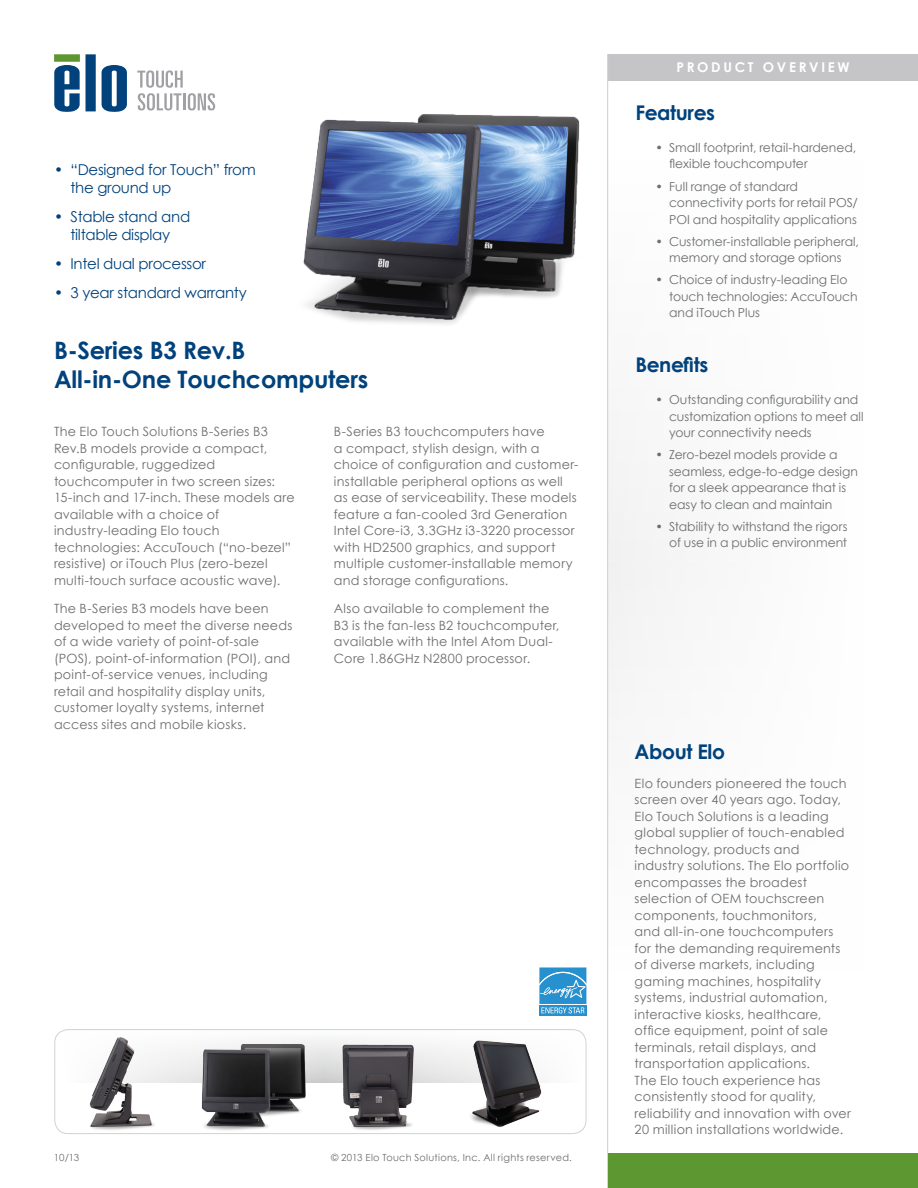
<style>
.page{position:relative;width:918px;height:1188px;background:#fff}
.page>*{position:absolute;margin:0;border:0;box-sizing:border-box;transform-origin:0 0}
.Section_Header{font:700 24px "Century Gothic";letter-spacing:-.01em;color:#01427c}
.Sidebar_-_Header{font:700 20.25px "Century Gothic";letter-spacing:-.02em;color:#01427c}
.Body_Copy_-_Bullets{font:15px/18px "Century Gothic";letter-spacing:-.02em;color:#01427c}
.t1{font:700 13.5px "Century Gothic";letter-spacing:.2em;color:#fff}
.Body_Copy{font:12.75px/16.5px "Century Gothic";letter-spacing:.02em;color:#6c6d70}
.Sidebar_Copy{font:12.75px/16.5px "Century Gothic";letter-spacing:.02em;color:#6c6d70}
.t2{font:12.3px/16.5px "Century Gothic";color:#6c6d70}
.t3{font:9.75px "Century Gothic";letter-spacing:.03em;color:#6c6d70}
</style>
<div class="page">
<div style="left:54px;top:1029px;width:533px;height:53px;background:linear-gradient(to bottom,#fefefe,#eeefef)"></div>
<div style="left:54px;top:1029px;width:532px;height:105px;border:1px solid #d1d2d4;border-radius:13px"></div>
<img style="left:321px;top:1029px;width:107px;height:105px">
<img style="left:64px;top:1029px;width:99px;height:105px">
<img style="left:463px;top:1029px;width:94px;height:98px">
<img style="left:183px;top:1035px;width:141px;height:98px">
<div style="left:608px;top:54px;width:310px;height:27px;background:#c5c5c7"></div>
<svg style="left:539px;top:1013px;width:47px;height:3px"></svg>
<svg style="left:539px;top:967px;width:47px;height:46px;background:#4fa4d7"></svg>
<img style="left:303px;top:114px;width:277px;height:210px">
<hr style="left:607px;top:54px;width:1px;height:1134px;background:#d1d2d4">
<div style="left:608px;top:1153px;width:310px;height:35px;background:#5c9731"></div>
<svg style="left:86px;top:54px;width:10px;height:57px"></svg>
<svg style="left:54px;top:65px;width:26px;height:47px"></svg>
<svg style="left:102px;top:65px;width:25px;height:47px"></svg>
<div style="left:54px;top:54px;width:26px;height:8px;background:#5c9731"></div>
<svg style="left:137px;top:70px;width:78px;height:41px"></svg>
<p class="Body_Copy_-_Bullets" style="left:70px;top:161px;width:187px;text-indent:-16px">• “Designed for Touch” from the ground up</p>
<p class="Body_Copy_-_Bullets" style="left:54px;top:207px;width:138px;text-align:center">• Stable stand and tiltable display</p>
<p class="Body_Copy_-_Bullets" style="left:54px;top:254px;width:154px">• Intel dual processor</p>
<p class="Body_Copy_-_Bullets" style="left:54px;top:283px;width:194px">• 3 year standard warranty</p>
<p class="Section_Header" style="left:54px;top:335px;width:193px">B-Series B3 Rev.B</p>
<p class="Section_Header" style="left:54px;top:364px;width:316px">All-in-One Touchcomputers</p>
<p class="Body_Copy" style="left:54px;top:423px;width:242px">The Elo Touch Solutions B-Series B3<br>Rev.B models provide a compact, configurable, ruggedized touchcomputer in two screen sizes:<br>15-inch and 17-inch. These models are available with a choice of industry-leading Elo touch technologies: AccuTouch (“no-bezel” resistive) or iTouch Plus (zero-bezel multi-touch surface acoustic wave).</p>
<p class="Body_Copy" style="left:54px;top:600px;width:240px">The B-Series B3 models have been developed to meet the diverse needs of a wide variety of point-of-sale (POS), point-of-information (POI), and point-of-service venues, including retail and hospitality display units, customer loyalty systems, internet access sites and mobile kiosks.</p>
<p class="Body_Copy" style="left:334px;top:423px;width:246px">B-Series B3 touchcomputers have<br>a compact, stylish design, with a choice of configuration and customer&shy;installable peripheral options as well as ease of serviceability. These models feature a fan-cooled 3rd Generation Intel Core-i3, 3.3GHz i3-3220 processor with HD2500 graphics, and support multiple customer-installable memory and storage configurations.</p>
<p class="Body_Copy" style="left:334px;top:600px;width:227px">Also available to complement the B3 is the fan-less B2 touchcomputer, available with the Intel Atom Dual-Core 1.86GHz N2800 processor.</p>
<p class="t3" style="left:54px;top:1151px;width:27px">10/13</p>
<p class="t3" style="left:331px;top:1151px;width:242px">© 2013 Elo Touch Solutions, Inc. All rights reserved.</p>
<p class="t1" style="left:676px;top:58px;width:175px">PRODUCT OVERVIEW</p>
<p class="Sidebar_-_Header" style="left:635px;top:100px;width:81px">Features</p>
<p class="t2" style="left:669px;top:139px;width:189px;text-indent:-14px">• Small footprint, retail-hardened, flexible touchcomputer</p>
<p class="t2" style="left:669px;top:178px;width:190px;text-indent:-14px">• Full range of standard connectivity ports for retail POS/<br>POI and hospitality applications</p>
<p class="t2" style="left:656px;top:233px;width:205px;text-align:center">• Customer-installable peripheral, memory and storage options</p>
<p class="t2" style="left:669px;top:272px;width:190px;text-indent:-14px">• Choice of industry-leading Elo touch technologies: AccuTouch and iTouch Plus</p>
<p class="Sidebar_-_Header" style="left:635px;top:352px;width:74px">Benefits</p>
<p class="t2" style="left:669px;top:391px;width:196px;text-indent:-14px">• Outstanding configurability and customization options to meet all your connectivity needs</p>
<p class="t2" style="left:669px;top:446px;width:190px;text-indent:-14px">• Zero-bezel models provide a seamless, edge-to-edge design for a sleek appearance that is easy to clean and maintain</p>
<p class="t2" style="left:656px;top:518px;width:193px;text-align:right">• Stability to withstand the rigors of use in a public environment</p>
<p class="Sidebar_-_Header" style="left:635px;top:739px;width:92px">About Elo</p>
<p class="Sidebar_Copy" style="left:635px;top:775px;width:218px">Elo founders pioneered the touch screen over 40 years ago. Today,<br>Elo Touch Solutions is a leading global supplier of touch-enabled technology, products and industry solutions. The Elo portfolio encompasses the broadest selection of OEM touchscreen components, touchmonitors,<br>and all-in-one touchcomputers for the demanding requirements of diverse markets, including gaming machines, hospitality systems, industrial automation, interactive kiosks, healthcare, office equipment, point of sale terminals, retail displays, and transportation applications.<br>The Elo touch experience has consistently stood for quality, reliability and innovation with over<br>20 million installations worldwide.</p>
</div>
